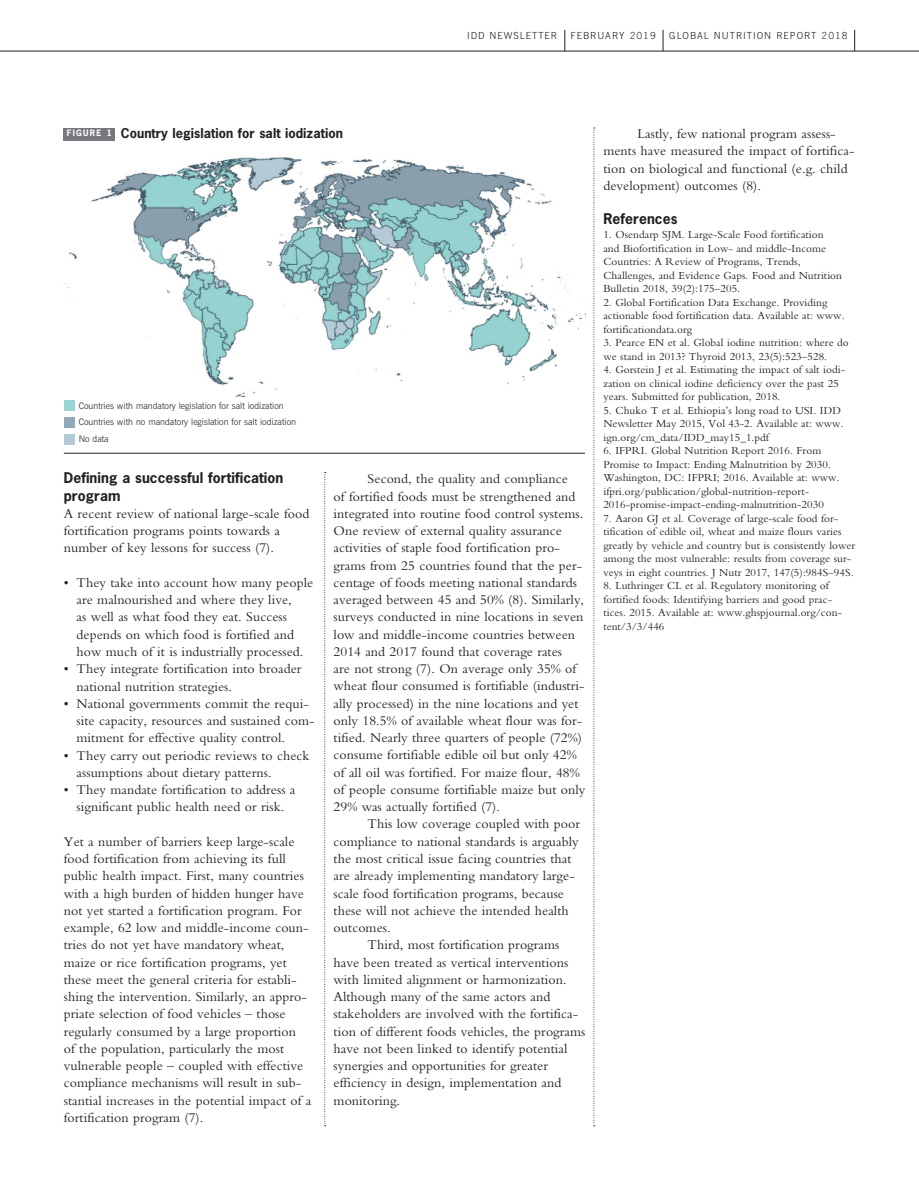
<style>
.page{position:relative;width:919px;height:1187px;background:#fff}
.page>*{position:absolute;margin:0;border:0;box-sizing:border-box;transform-origin:0 0}
.t1{font:13.8px/17.2px "Bembo";letter-spacing:.005em;color:#231f20}
.t2{font:700 13.8px/17.2px "News Gothic";letter-spacing:.005em;color:#231f20}
.t3{font:700 12.75px "News Gothic";letter-spacing:.005em;color:#231f20}
.t4{font:11.25px/13.5px "Bembo";letter-spacing:.005em;color:#231f20}
.t5{font:300 9.75px "News Gothic BT";letter-spacing:.1em;color:#231f20}
.t6{font:300 9px/16.5px "News Gothic BT";color:#231f20}
.s1{font-size:21px;color:#fff}
.s2{font-size:8.25px;color:#fff}
</style>
<div class="page">
<svg style="left:662px;top:30px;width:1px;height:21px"></svg>
<svg style="left:854px;top:30px;width:1px;height:21px"></svg>
<svg style="left:564px;top:30px;width:1px;height:21px"></svg>
<hr style="left:0;top:51px;width:918px;height:1px;background:#231f20">
<svg style="left:324px;top:472px;width:2px;height:654px"></svg>
<svg style="left:593px;top:128px;width:2px;height:998px"></svg>
<img style="left:65px;top:157px;width:520px;height:239px">
<div style="left:64px;top:128px;width:51px;height:12px;background:#76787b"></div>
<hr style="left:64px;top:453px;width:521px;height:1px;background:#231f20">
<div style="left:64px;top:400px;width:10px;height:10px;background:#96d5d2"></div>
<div style="left:64px;top:417px;width:10px;height:10px;background:#8fa9b8"></div>
<div style="left:64px;top:434px;width:10px;height:10px;background:#b5cad7"></div>
<p class="t5" style="left:467px;top:29px;width:92px">IDD NEWSLETTER</p>
<p class="t5" style="left:570px;top:29px;width:87px">FEBRUARY 2019</p>
<p class="t5" style="left:669px;top:29px;width:220px">GLOBAL NUTRITION REPORT 2018 <span class="s1">17</span></p>
<p class="t3" style="left:67px;top:125px;width:277px"><span class="s2">FIGURE 1</span> Country legislation for salt iodization</p>
<p class="t6" style="left:79px;top:397px;width:219px">Countries with mandatory legislation for salt iodization<br>Countries with no mandatory legislation for salt iodization<br>No data</p>
<p class="t2" style="left:64px;top:469px;width:221px">Defining a successful fortification program</p>
<p class="t1" style="left:64px;top:504px;width:247px">A recent review of national large-scale food fortification programs points towards a number of key lessons for success (7).</p>
<p class="t1" style="left:77px;top:573px;width:238px;text-indent:-13px">• They take into account how many people are malnourished and where they live,<br>as well as what food they eat. Success depends on which food is fortified and how much of it is industrially processed.</p>
<p class="t1" style="left:77px;top:660px;width:226px;text-indent:-13px">• They integrate fortification into broader national nutrition strategies.</p>
<p class="t1" style="left:77px;top:694px;width:240px;text-indent:-13px">• National governments commit the requi&shy;site capacity, resources and sustained com&shy;mitment for effective quality control.</p>
<p class="t1" style="left:77px;top:746px;width:234px;text-indent:-13px">• They carry out periodic reviews to check assumptions about dietary patterns.</p>
<p class="t1" style="left:64px;top:780px;width:233px;text-align:center">• They mandate fortification to address a significant public health need or risk.</p>
<p class="t1" style="left:64px;top:832px;width:249px">Yet a number of barriers keep large-scale food fortification from achieving its full public health impact. First, many countries with a high burden of hidden hunger have not yet started a fortification program. For example, 62 low and middle-income coun&shy;tries do not yet have mandatory wheat, maize or rice fortification programs, yet these meet the general criteria for establi&shy;shing the intervention. Similarly, an appro&shy;priate selection of food vehicles – those regularly consumed by a large proportion<br>of the population, particularly the most vulnerable people – coupled with effective compliance mechanisms will result in sub&shy;stantial increases in the potential impact of a fortification program (7).</p>
<p class="t1" style="left:333px;top:470px;width:253px;text-indent:34px">Second, the quality and compliance<br>of fortified foods must be strengthened and integrated into routine food control systems.<br>One review of external quality assurance activities of staple food fortification pro&shy;grams from 25 countries found that the per&shy;centage of foods meeting national standards averaged between 45 and 50% (8). Similarly, surveys conducted in nine locations in seven low and middle-income countries between 2014 and 2017 found that coverage rates<br>are not strong (7). On average only 35% of wheat flour consumed is fortifiable (industri&shy;ally processed) in the nine locations and yet only 18.5% of available wheat flour was for&shy;tified. Nearly three quarters of people (72%) consume fortifiable edible oil but only 42% of all oil was fortified. For maize flour, 48% of people consume fortifiable maize but only 29% was actually fortified (7).</p>
<p class="t1" style="left:333px;top:815px;width:248px;text-indent:34px">This low coverage coupled with poor compliance to national standards is arguably the most critical issue facing countries that are already implementing mandatory large&shy;scale food fortification programs, because these will not achieve the intended health outcomes.</p>
<p class="t1" style="left:333px;top:936px;width:253px;text-indent:34px">Third, most fortification programs have been treated as vertical interventions with limited alignment or harmonization.<br>Although many of the same actors and stakeholders are involved with the fortifica&shy;tion of different foods vehicles, the programs have not been linked to identify potential synergies and opportunities for greater efficiency in design, implementation and monitoring.</p>
<p class="t1" style="left:603px;top:125px;width:252px;text-indent:34px">Lastly, few national program assess&shy;ments have measured the impact of fortifica&shy;tion on biological and functional (e.g. child development) outcomes (8).</p>
<p class="t2" style="left:603px;top:210px;width:76px">References</p>
<p class="t4" style="left:603px;top:227px;width:240px">1. Osendarp SJM. Large-Scale Food fortification and Biofortification in Low- and middle-Income Countries: A Review of Programs, Trends, Challenges, and Evidence Gaps. Food and Nutrition Bulletin 2018, 39(2):175–205.</p>
<p class="t4" style="left:603px;top:295px;width:243px">2. Global Fortification Data Exchange. Providing actionable food fortification data. Available at: www. fortificationdata.org</p>
<p class="t4" style="left:603px;top:335px;width:247px">3. Pearce EN et al. Global iodine nutrition: where do we stand in 2013? Thyroid 2013, 23(5):523–528.</p>
<p class="t4" style="left:603px;top:362px;width:243px">4. Gorstein J et al. Estimating the impact of salt iodi&shy;zation on clinical iodine deficiency over the past 25 years. Submitted for publication, 2018.</p>
<p class="t4" style="left:603px;top:403px;width:242px">5. Chuko T et al. Ethiopia’s long road to USI. IDD<br>Newsletter May 2015, Vol 43-2. Available at: www. ign.org/cm_data/IDD_may15_1.pdf</p>
<p class="t4" style="left:603px;top:443px;width:237px">6. IFPRI. Global Nutrition Report 2016. From Promise to Impact: Ending Malnutrition by 2030.<br>Washington, DC: IFPRI; 2016. Available at: www. ifpri.org/publication/global-nutrition-report-2016-promise-impact-ending-malnutrition-2030</p>
<p class="t4" style="left:603px;top:511px;width:253px">7. Aaron GJ et al. Coverage of large-scale food for&shy;tification of edible oil, wheat and maize flours varies greatly by vehicle and country but is consistently lower among the most vulnerable: results from coverage sur&shy;veys in eight countries. J Nutr 2017, 147(5):984S–94S.</p>
<p class="t4" style="left:603px;top:578px;width:240px">8. Luthringer CL et al. Regulatory monitoring of fortified foods: Identifying barriers and good prac&shy;tices. 2015. Available at: www.ghspjournal.org/con&shy;tent/3/3/446</p>
</div>
